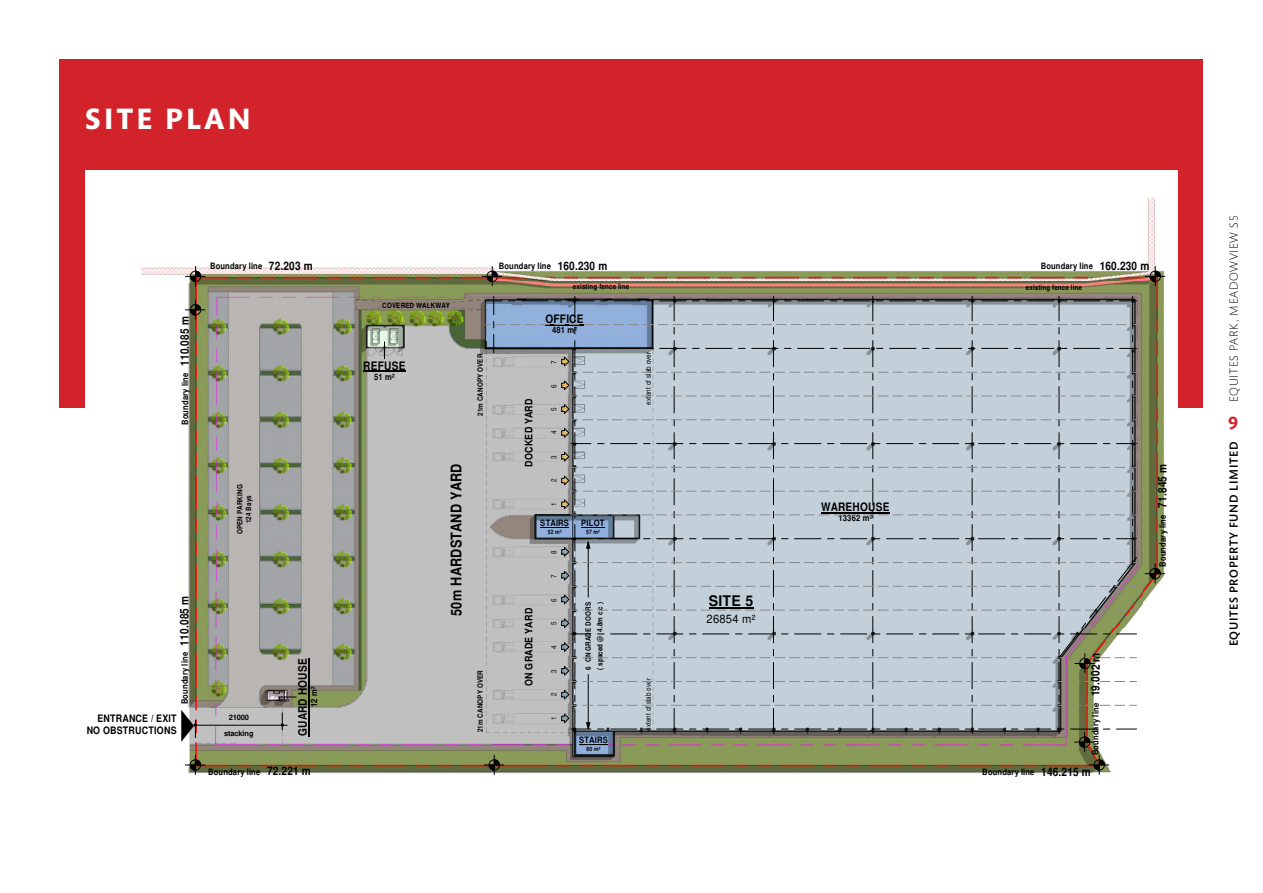
<style>
.page{position:relative;width:1263px;height:893px;background:#fff}
.page>*{position:absolute;margin:0;border:0;box-sizing:border-box;transform-origin:0 0}
.t1{font:700 30px "Mundo Sans Pro";letter-spacing:.11em;color:#fff}
.t2{font:700 18px "Mundo Sans Pro";color:#d2232a}
.t3{font:700 14.7px "Helvetica";letter-spacing:.025em;color:#000;scale:.87 1}
.t4{font:700 14.7px "Helvetica";letter-spacing:.025em;color:#000;scale:.96 1}
.t5{font:500 12px "Mundo Sans Pro";letter-spacing:.06em;color:#000}
.t6{font:300 12px "Mundo Sans Pro";letter-spacing:.06em;color:#000}
.t7{font:700 11.7px "Helvetica";letter-spacing:.025em;color:#000;scale:.86 1}
.t8{font:11.7px "Helvetica";letter-spacing:.025em;color:#000;scale:.96 1}
.t9{font:700 10.2px/12.1px "Helvetica";letter-spacing:.025em;color:#000;text-align:right;scale:.87 1}
.t10{font:700 8.7px "Helvetica";letter-spacing:.03em;color:#000;scale:.87 1}
.t11{font:700 7.5px "Helvetica";letter-spacing:-.02em;color:#000}
.t12{font:700 7.2px/9px "Helvetica";letter-spacing:.015em;color:#000;text-align:center;scale:.87 1}
.t13{font:7.2px "Helvetica";letter-spacing:.015em;color:#000;scale:.86 1}
.t14{font:700 5.85px "Helvetica";letter-spacing:.035em;color:#000;scale:.86 1}
.s1{font-size:11.7px}
</style>
<div class="page">
<div style="left:60px;top:60px;width:1143px;height:348px;background:#d2232a"></div>
<div style="left:85px;top:170px;width:1093px;height:252px;background:#fff"></div>
<img style="left:141px;top:197px;width:1025px;height:578px">
<svg style="left:278px;top:697px;width:18px;height:1px"></svg>
<hr style="left:308px;top:658px;width:1px;height:78px;background:#000">
<svg style="left:1145px;top:564px;width:20px;height:19px"></svg>
<svg style="left:1145px;top:266px;width:20px;height:20px"></svg>
<svg style="left:185px;top:266px;width:20px;height:20px"></svg>
<svg style="left:185px;top:755px;width:20px;height:19px"></svg>
<svg style="left:482px;top:266px;width:20px;height:20px"></svg>
<svg style="left:185px;top:300px;width:20px;height:19px"></svg>
<hr style="left:190px;top:725px;width:97px;height:1px;background:#000">
<svg style="left:281px;top:713px;width:3px;height:17px"></svg>
<svg style="left:194px;top:720px;width:3px;height:17px"></svg>
<svg style="left:384px;top:342px;width:1px;height:17px"></svg>
<hr style="left:363px;top:371px;width:43px;height:1px;background:#000">
<svg style="left:484px;top:296px;width:653px;height:478px"></svg>
<h1 class="t1" style="left:85px;top:99px;width:167px">SITE PLAN</h1>
<p class="t10" style="left:182px;top:425px;width:126px;rotate:-90deg">Boundary line <span class="s1">110.085 m</span></p>
<p class="t10" style="left:181px;top:704px;width:126px;rotate:-90deg">Boundary line <span class="s1">110.085 m</span></p>
<p class="t9" style="left:87px;top:713px;width:105px">ENTRANCE / EXIT<br>NO OBSTRUCTIONS</p>
<p class="t10" style="left:210px;top:262px;width:120px">Boundary line <span class="s1">72.203 m</span></p>
<p class="t10" style="left:499px;top:262px;width:126px">Boundary line <span class="s1">160.230 m</span></p>
<p class="t10" style="left:1041px;top:262px;width:126px">Boundary line <span class="s1">160.230 m</span></p>
<p class="t12" style="left:236px;top:534px;width:59px;rotate:-90deg">OPEN PARKING<br>124 Bays</p>
<p class="t11" style="left:229px;top:714px;width:22px">21000</p>
<p class="t11" style="left:224px;top:730px;width:31px">stacking</p>
<p class="t12" style="left:382px;top:301px;width:80px">COVERED WALKWAY</p>
<h3 class="t7" style="left:363px;top:361px;width:51px">REFUSE</h3>
<p class="t10" style="left:374px;top:373px;width:25px">51 m²</p>
<p class="t12" style="left:477px;top:416px;width:73px;rotate:-90deg">21m CANOPY OVER</p>
<h3 class="t3" style="left:450px;top:616px;width:177px;rotate:-90deg">50m HARDSTAND YARD</h3>
<h3 class="t7" style="left:298px;top:736px;width:92px;rotate:-90deg">GUARD HOUSE</h3>
<p class="t12" style="left:477px;top:732px;width:73px;rotate:-90deg">21m CANOPY OVER</p>
<p class="t10" style="left:311px;top:707px;width:25px;rotate:-90deg">12 m²</p>
<p class="t10" style="left:208px;top:768px;width:120px">Boundary line <span class="s1">72.221 m</span></p>
<p class="t12" style="left:573px;top:283px;width:66px">existing fence line</p>
<p class="t12" style="left:1026px;top:284px;width:66px">existing fence line</p>
<h3 class="t7" style="left:545px;top:315px;width:46px">OFFICE</h3>
<p class="t10" style="left:552px;top:327px;width:30px">481 m²</p>
<p class="t13" style="left:550px;top:364px;width:6px;rotate:-90deg">7</p>
<p class="t9" style="left:524px;top:467px;width:80px;rotate:-90deg">DOCKED YARD</p>
<p class="t13" style="left:550px;top:388px;width:6px;rotate:-90deg">6</p>
<p class="t13" style="left:550px;top:411px;width:6px;rotate:-90deg">5</p>
<p class="t13" style="left:550px;top:434px;width:6px;rotate:-90deg">4</p>
<p class="t13" style="left:550px;top:459px;width:6px;rotate:-90deg">3</p>
<p class="t13" style="left:550px;top:482px;width:6px;rotate:-90deg">2</p>
<p class="t13" style="left:550px;top:506px;width:6px;rotate:-90deg">1</p>
<p class="t10" style="left:540px;top:519px;width:35px">STAIRS</p>
<p class="t14" style="left:548px;top:529px;width:18px">52 m²</p>
<p class="t13" style="left:550px;top:554px;width:6px;rotate:-90deg">8</p>
<p class="t13" style="left:550px;top:578px;width:6px;rotate:-90deg">7</p>
<p class="t9" style="left:524px;top:686px;width:91px;rotate:-90deg">ON GRADE YARD</p>
<p class="t13" style="left:550px;top:602px;width:6px;rotate:-90deg">6</p>
<p class="t13" style="left:550px;top:625px;width:6px;rotate:-90deg">5</p>
<p class="t13" style="left:550px;top:649px;width:6px;rotate:-90deg">4</p>
<p class="t13" style="left:550px;top:673px;width:6px;rotate:-90deg">3</p>
<p class="t13" style="left:550px;top:696px;width:6px;rotate:-90deg">2</p>
<p class="t13" style="left:550px;top:720px;width:6px;rotate:-90deg">1</p>
<p class="t10" style="left:581px;top:519px;width:28px">PILOT</p>
<p class="t14" style="left:586px;top:529px;width:18px">57 m²</p>
<p class="t12" style="left:583px;top:670px;width:79px;line-height:11.4px;text-align:left;rotate:-90deg">6 ON GRADE DOORS ( spaced @ 4.8m c.c )</p>
<p class="t10" style="left:579px;top:737px;width:35px">STAIRS</p>
<p class="t14" style="left:587px;top:747px;width:18px">60 m²</p>
<p class="t13" style="left:644px;top:405px;width:63px;rotate:-90deg">extent of slab over</p>
<p class="t13" style="left:644px;top:731px;width:63px;rotate:-90deg">extent of slab over</p>
<h3 class="t4" style="left:709px;top:595px;width:48px">SITE 5</h3>
<h3 class="t8" style="left:707px;top:612px;width:53px">26854 m²</h3>
<h3 class="t7" style="left:821px;top:502px;width:81px">WAREHOUSE</h3>
<p class="t10" style="left:838px;top:515px;width:41px">13362 m²</p>
<p class="t10" style="left:1092px;top:755px;width:120px;rotate:-90deg">Boundary l ni e <span class="s1">19 0. 02 m</span></p>
<p class="t10" style="left:982px;top:769px;width:126px">Boundary line <span class="s1">146.215 m</span></p>
<p class="t10" style="left:1159px;top:567px;width:120px;rotate:-90deg">Boundary line <span class="s1">71.845 m</span></p>
<h3 class="t6" style="left:1226px;top:402px;width:188px;rotate:-90deg">EQUITES PARK, MEADOWVIEW S5</h3>
<h2 class="t2" style="left:1228px;top:411px;width:11px">9</h2>
<h3 class="t5" style="left:1226px;top:646px;width:206px;rotate:-90deg">EQUITES PROPERTY FUND LIMITED</h3>
</div>
